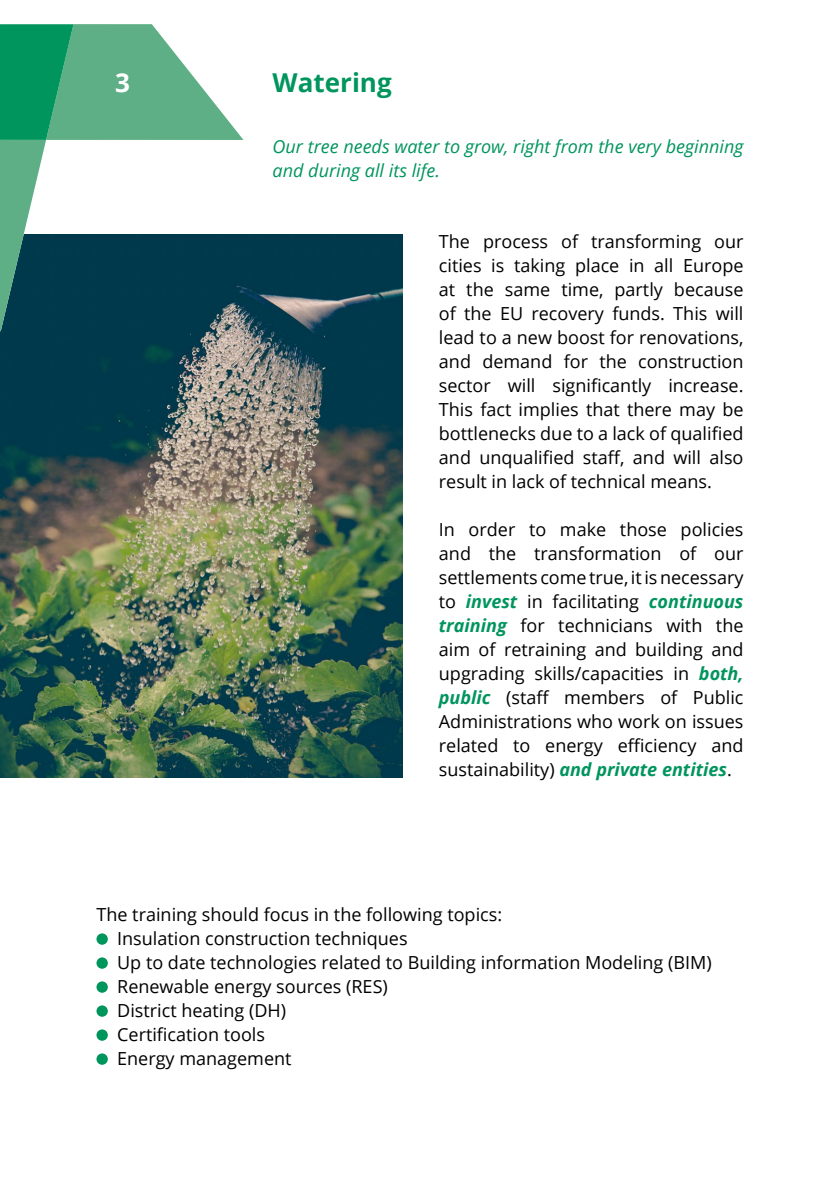
<style>
.page{position:relative;width:840px;height:1191px;background:#fff}
.page>*{position:absolute;margin:0;border:0;box-sizing:border-box;transform-origin:0 0}
.t1{font:700 26px "Open Sans";color:#00955d}
.t2{font:700 26px "Open Sans";color:#fff}
.t3{font:18px/24px "Open Sans";color:#000;text-align:justify}
.t4{font:italic 18px/24px "Open Sans";color:#00955d}
.s1{font-weight:700;font-style:italic;color:#00955d}
</style>
<div class="page">
<img style="left:0;top:234px;width:403px;height:544px">
<div style="left:96px;top:933px;width:12px;height:11px;background:#00955d;border-radius:50%"></div>
<div style="left:96px;top:957px;width:12px;height:11px;background:#00955d;border-radius:50%"></div>
<div style="left:96px;top:981px;width:12px;height:11px;background:#00955d;border-radius:50%"></div>
<div style="left:96px;top:1005px;width:12px;height:11px;background:#00955d;border-radius:50%"></div>
<div style="left:96px;top:1029px;width:12px;height:11px;background:#00955d;border-radius:50%"></div>
<div style="left:96px;top:1053px;width:12px;height:11px;background:#00955d;border-radius:50%"></div>
<svg style="left:0;top:24px;width:243px;height:307px"></svg>
<h1 class="t2" style="left:115px;top:64px;width:16px">3</h1>
<h1 class="t1" style="left:272px;top:64px;width:121px">Watering</h1>
<p class="t4" style="left:272px;top:134px;width:472px">Our tree needs water to grow, right from the very beginning and during all its life.</p>
<p class="t3" style="left:438px;top:229px;width:306px">The process of transforming our cities is taking place in all Europe at the same time, partly because of the EU recovery funds. This will lead to a new boost for renovations, and demand for the construction sector will significantly increase.<br>This fact implies that there may be bottlenecks due to a lack of qualified and unqualified staff, and will also result in lack of technical means.</p>
<p class="t3" style="left:438px;top:517px;width:306px">In order to make those policies and the transformation of our settlements come true, it is necessary to <span class="s1">invest</span> in facilitating <span class="s1">continuous training</span> for technicians with the aim of retraining and building and upgrading skills/capacities in <span class="s1">both, public</span> (staff members of Public Administrations who work on issues related to energy efficiency and sustainability) <span class="s1">and private entities</span>.</p>
<p class="t3" style="left:117px;top:901px;width:595px;text-align:left;text-indent:-21px">The training should focus in the following topics:<br>Insulation construction techniques<br>Up to date technologies related to Building information Modeling (BIM)<br>Renewable energy sources (RES)<br>District heating (DH)<br>Certification tools<br>Energy management</p>
</div>
